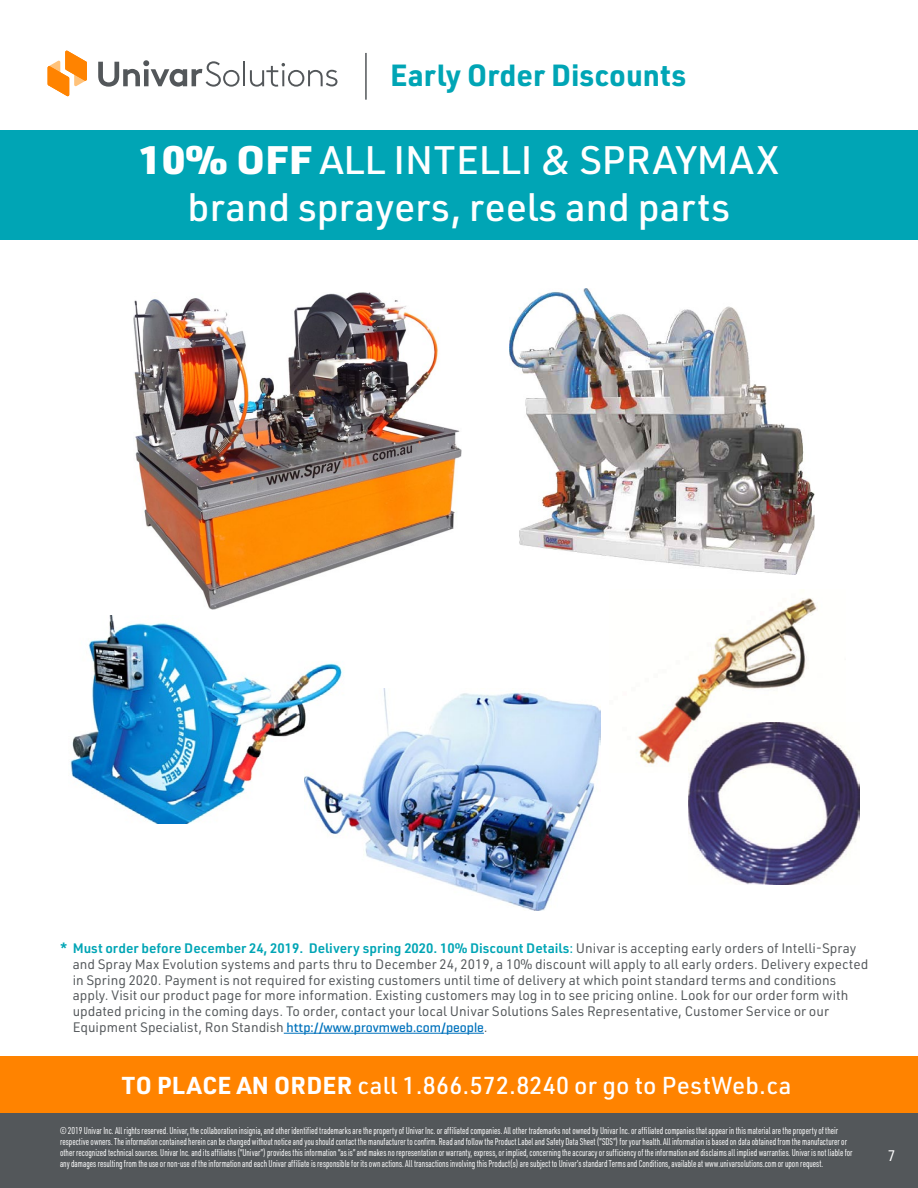
<style>
.page{position:relative;width:918px;height:1188px;background:#fff}
.page>*{position:absolute;margin:0;border:0;box-sizing:border-box;transform-origin:0 0}
.t1{font:500 39px/46.8px "URWDIN";color:#fff;text-align:center}
.t2{font:700 30px "URWDIN";color:#00a5b5}
.t3{font:500 24px "URWDIN";letter-spacing:.01em;color:#fff}
.t4{font:15px "URWDIN";color:#fff}
.t5{font:13.5px/15.8px "URWDIN";color:#53575a}
.t6{font:9.75px/11.2px "URWDIN Cond";color:#fff;scale:.9 1}
.s1{font-weight:900}
.s2{font-weight:600;color:#00a5b5}
.s3{font-weight:500;color:#00a5b5}
.s4{font-family:"Geogrotesque";font-weight:500;color:#0072bc}
.s5{font-weight:700}
</style>
<div class="page">
<div style="left:0;top:130px;width:918px;height:110px;background:#00a5b5"></div>
<hr style="left:365px;top:53px;width:2px;height:47px;background:#53575a">
<svg style="left:98px;top:60px;width:142px;height:27px"></svg>
<hr style="left:243px;top:61px;width:2px;height:25px;background:#53575a">
<svg style="left:250px;top:63px;width:87px;height:24px"></svg>
<svg style="left:48px;top:51px;width:39px;height:45px"></svg>
<div style="left:0;top:1057px;width:918px;height:68px;background:#ff8300"></div>
<div style="left:0;top:1113px;width:918px;height:75px;background:#53575a"></div>
<hr style="left:284px;top:1033px;width:200px;height:1px;background:#0072bc">
<img style="left:70px;top:616px;width:273px;height:208px">
<img style="left:304px;top:688px;width:296px;height:222px">
<img style="left:689px;top:752px;width:170px;height:133px">
<img style="left:134px;top:292px;width:327px;height:317px">
<img style="left:509px;top:288px;width:305px;height:287px">
<img style="left:636px;top:598px;width:210px;height:174px">
<p class="t2" style="left:390px;top:55px;width:298px">Early Order Discounts</p>
<p class="t1" style="left:139px;top:136px;width:642px"><span class="s1">10% OFF</span> ALL INTELLI &amp; SPRAYMAX brand sprayers, reels and parts</p>
<p class="t5" style="left:73px;top:940px;width:797px;text-indent:-13px"><span class="s2">* Must order before December 24, 2019. Delivery spring 2020. 10% Discount Details</span><span class="s3">:</span> Univar is accepting early orders of Intelli-Spray and Spray Max Evolution systems and parts thru to December 24, 2019, a 10% discount will apply to all early orders. Delivery expected in Spring 2020. Payment is not required for existing customers until time of delivery at which point standard terms and conditions apply. Visit our product page for more information. Existing customers may log in to see pricing online. Look for our order form with updated pricing in the coming days. To order, contact your local Univar Solutions Sales Representative, Customer Service or our Equipment Specialist, Ron Standish <span class="s4">http://www.provmweb.com/people</span>.</p>
<p class="t3" style="left:122px;top:1070px;width:671px"><span class="s5">TO PLACE AN ORDER</span> call 1.866.572.8240 or go to PestWeb.ca</p>
<p class="t6" style="left:60px;top:1124px;width:882px">© 2019 Univar Inc. All rights reserved. Univar, the collaboration insignia, and other identified trademarks are the property of Univar Inc. or affiliated companies. All other trademarks not owned by Univar Inc. or affiliated companies that appear in this material are the property of their respective owners. The information contained herein can be changed without notice and you should contact the manufacturer to confirm. Read and follow the Product Label and Safety Data Sheet (“SDS”) for your health. All information is based on data obtained from the manufacturer or other recognized technical sources. Univar Inc. and its affiliates (“Univar”) provides this information “as is” and makes no representation or warranty, express, or implied, concerning the accuracy or sufficiency of the information and disclaims all implied warranties. Univar is not liable for any damages resulting from the use or non-use of the information and each Univar affiliate is responsible for its own actions. All transactions involving this Product(s) are subject to Univar’s standard Terms and Conditions, available at www.univarsolutions.com or upon request.</p>
<h3 class="t4" style="left:887px;top:1146px;width:10px">7</h3>
</div>
